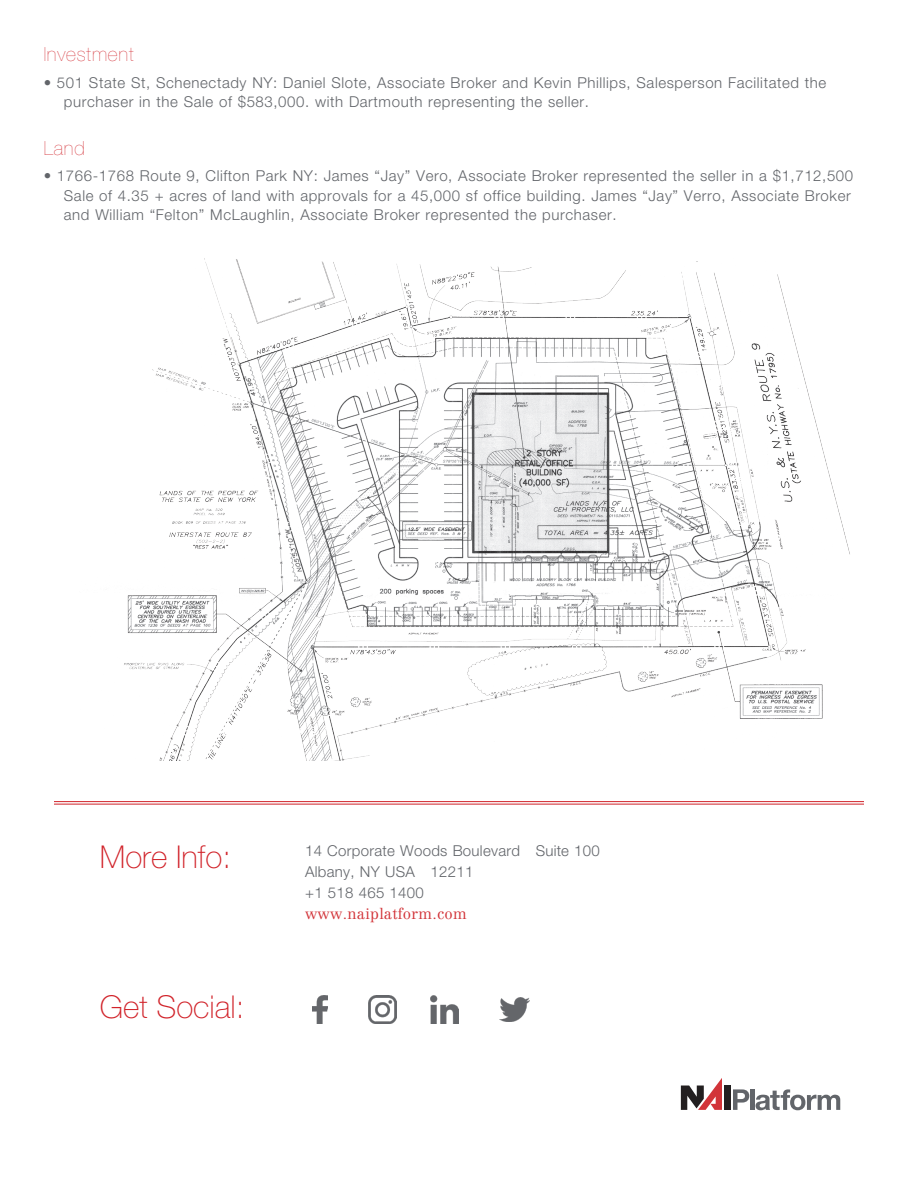
<style>
.page{position:relative;width:918px;height:1188px;background:#fff}
.page>*{position:absolute;margin:0;border:0;box-sizing:border-box;transform-origin:0 0}
.t1{font:100 31.5px "Helvetica Neue LT Std";color:#d1232a}
.Subhead{font:200 19.5px "Helvetica Neue LT Std";letter-spacing:.04em;color:#d1232a}
.Subhead-2{font:300 15px/19.5px "Helvetica Neue LT Std";letter-spacing:.04em;color:#62656a}
.Subhead-3{font:300 15px "Helvetica Neue LT Std";letter-spacing:.02em;color:#62656a}
.t2{font:300 15px "Centennial LT Std";letter-spacing:.02em;color:#d23439}
</style>
<div class="page">
<img style="left:124px;top:258px;width:726px;height:502px">
<hr style="left:54px;top:804px;width:810px;height:1px;background:#d1232a">
<hr style="left:54px;top:801px;width:810px;height:1px;background:#d1232a">
<img style="left:312px;top:996px;width:15px;height:28px">
<div style="left:724px;top:1086px;width:7px;height:24px;background:#231f20"></div>
<svg style="left:681px;top:1078px;width:41px;height:32px"></svg>
<svg style="left:733px;top:1089px;width:16px;height:21px"></svg>
<hr style="left:750px;top:1089px;width:4px;height:21px;background:#62656a">
<svg style="left:756px;top:1089px;width:84px;height:21px"></svg>
<img style="left:368px;top:996px;width:28px;height:28px">
<img style="left:430px;top:996px;width:29px;height:28px">
<img style="left:500px;top:998px;width:29px;height:24px">
<p class="Subhead" style="left:44px;top:43px;width:92px">Investment</p>
<p class="Subhead-2" style="left:64px;top:72px;width:764px;text-indent:-20px">• 501 State St, Schenectady NY: Daniel Slote, Associate Broker and Kevin Phillips, Salesperson Facilitated the purchaser in the Sale of $583,000. with Dartmouth representing the seller.</p>
<p class="Subhead" style="left:44px;top:137px;width:43px">Land</p>
<p class="Subhead-2" style="left:64px;top:166px;width:791px;text-indent:-20px">• 1766-1768 Route 9, Clifton Park NY: James “Jay” Vero, Associate Broker represented the seller in a $1,712,500<br>Sale of 4.35 + acres of land with approvals for a 45,000 sf office building. James “Jay” Verro, Associate Broker and William “Felton” McLaughlin, Associate Broker represented the purchaser.</p>
<p class="t1" style="left:100px;top:839px;width:133px">More Info:</p>
<p class="t1" style="left:100px;top:989px;width:146px">Get Social:</p>
<p class="Subhead-3" style="left:305px;top:842px;width:296px">14 Corporate Woods Boulevard Suite 100</p>
<p class="Subhead-3" style="left:305px;top:863px;width:170px">Albany, NY USA 12211</p>
<p class="Subhead-3" style="left:305px;top:884px;width:120px">+1 518 465 1400</p>
<p class="t2" style="left:305px;top:905px;width:163px">www.naiplatform.com</p>
</div>
